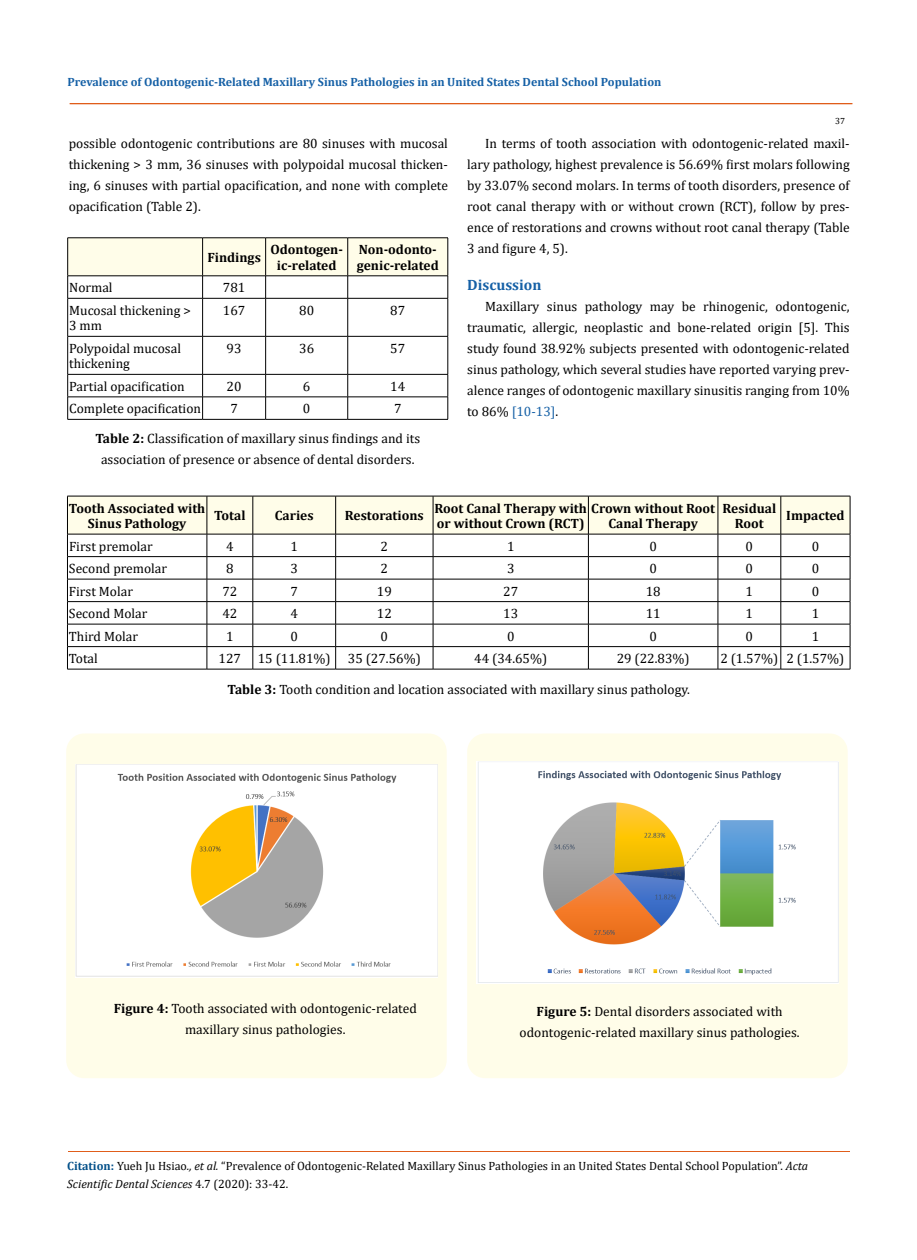
<style>
.page{position:relative;width:917px;height:1260px;background:#fff}
.page>*{position:absolute;margin:0;border:0;box-sizing:border-box;transform-origin:0 0}
.t1{font:700 15px "Cambria";color:#1560a6}
.t2{font:13.5px/21px "Cambria";color:#000;text-align:justify}
.t3{font:700 13.5px/15.6px "Cambria";color:#000;text-align:center}
.t4{font:12px/18px "Cambria";color:#000}
.t5{font:700 12px "Cambria";color:#1560a6}
.t6{font:9px "Cambria";color:#000}
.s1{font-weight:700}
.s2{color:#1560a6}
.s3{font-weight:700;color:#035089}
.s4{font-style:italic}
</style>
<div class="page">
<svg style="left:67px;top:238px;width:381px;height:60px"></svg>
<hr style="left:67px;top:298px;width:135px;height:1px;background:#000">
<hr style="left:67px;top:299px;width:1px;height:37px;background:#000">
<hr style="left:202px;top:298px;width:64px;height:1px;background:#000">
<hr style="left:202px;top:299px;width:1px;height:37px;background:#000">
<hr style="left:266px;top:298px;width:82px;height:1px;background:#000">
<hr style="left:265px;top:299px;width:1px;height:37px;background:#000">
<hr style="left:348px;top:298px;width:100px;height:1px;background:#000">
<hr style="left:347px;top:299px;width:1px;height:37px;background:#000">
<hr style="left:447px;top:299px;width:1px;height:37px;background:#000">
<hr style="left:67px;top:336px;width:135px;height:1px;background:#000">
<hr style="left:67px;top:337px;width:1px;height:37px;background:#000">
<hr style="left:202px;top:336px;width:64px;height:1px;background:#000">
<hr style="left:202px;top:337px;width:1px;height:37px;background:#000">
<hr style="left:266px;top:336px;width:82px;height:1px;background:#000">
<hr style="left:265px;top:337px;width:1px;height:37px;background:#000">
<hr style="left:348px;top:336px;width:100px;height:1px;background:#000">
<hr style="left:347px;top:337px;width:1px;height:37px;background:#000">
<hr style="left:447px;top:337px;width:1px;height:37px;background:#000">
<hr style="left:67px;top:374px;width:135px;height:1px;background:#000">
<hr style="left:202px;top:374px;width:64px;height:1px;background:#000">
<hr style="left:266px;top:374px;width:82px;height:1px;background:#000">
<hr style="left:348px;top:374px;width:100px;height:1px;background:#000">
<hr style="left:67px;top:397px;width:135px;height:1px;background:#000">
<svg style="left:67px;top:375px;width:1px;height:44px"></svg>
<hr style="left:202px;top:397px;width:64px;height:1px;background:#000">
<svg style="left:202px;top:375px;width:1px;height:44px"></svg>
<hr style="left:266px;top:397px;width:82px;height:1px;background:#000">
<svg style="left:265px;top:375px;width:1px;height:44px"></svg>
<hr style="left:348px;top:397px;width:100px;height:1px;background:#000">
<svg style="left:347px;top:375px;width:1px;height:44px"></svg>
<svg style="left:447px;top:375px;width:1px;height:44px"></svg>
<hr style="left:67px;top:419px;width:135px;height:1px;background:#000">
<hr style="left:202px;top:419px;width:64px;height:1px;background:#000">
<hr style="left:266px;top:419px;width:82px;height:1px;background:#000">
<hr style="left:348px;top:419px;width:100px;height:1px;background:#000">
<svg style="left:67px;top:496px;width:783px;height:173px"></svg>
<hr style="left:67px;top:669px;width:140px;height:1px;background:#000">
<hr style="left:207px;top:669px;width:46px;height:1px;background:#000">
<hr style="left:253px;top:669px;width:82px;height:1px;background:#000">
<hr style="left:335px;top:669px;width:98px;height:1px;background:#000">
<hr style="left:433px;top:669px;width:155px;height:1px;background:#000">
<hr style="left:588px;top:669px;width:130px;height:1px;background:#000">
<hr style="left:718px;top:669px;width:62px;height:1px;background:#000">
<hr style="left:780px;top:669px;width:70px;height:1px;background:#000">
<div style="left:66px;top:734px;width:380px;height:344px;background:#fffde9;border-radius:18px"></div>
<img style="left:75px;top:764px;width:363px;height:214px">
<div style="left:467px;top:734px;width:380px;height:344px;background:#fffde9;border-radius:18px"></div>
<img style="left:476px;top:761px;width:362px;height:223px">
<hr style="left:70px;top:104px;width:782px;height:1px;background:#e05d1a">
<div style="left:70px;top:103px;width:782px;height:1px;border:1px solid #e05d1a"></div>
<hr style="left:68px;top:1152px;width:781px;height:1px;background:#e05d1a">
<p class="t5" style="left:67px;top:73px;width:595px">Prevalence of Odontogenic-Related Maxillary Sinus Pathologies in an United States Dental School Population</p>
<p class="t6" style="left:835px;top:115px;width:11px">37</p>
<p class="t2" style="left:69px;top:133px;width:381px">possible odontogenic contributions are 80 sinuses with mucosal thickening &gt; 3 mm, 36 sinuses with polypoidal mucosal thicken&shy;ing, 6 sinuses with partial opacification, and none with complete opacification (Table 2).</p>
<p class="t3" style="left:207px;top:249px;width:55px">Findings</p>
<p class="t3" style="left:270px;top:242px;width:74px">Odontogen&shy;ic-related</p>
<p class="t3" style="left:357px;top:242px;width:84px;text-align:left">Non-odonto&shy;genic-related</p>
<p class="t2" style="left:69px;top:277px;width:45px">Normal</p>
<p class="t2" style="left:223px;top:277px;width:24px">781</p>
<p class="t2" style="left:69px;top:302px;width:123px;line-height:15.6px">Mucosal thickening &gt;<br>3 mm</p>
<p class="t2" style="left:223px;top:300px;width:24px">167</p>
<p class="t2" style="left:299px;top:300px;width:16px">80</p>
<p class="t2" style="left:390px;top:300px;width:16px">87</p>
<p class="t2" style="left:69px;top:340px;width:113px;line-height:15.5px">Polypoidal mucosal thickening</p>
<p class="t2" style="left:227px;top:338px;width:16px">93</p>
<p class="t2" style="left:299px;top:338px;width:16px">36</p>
<p class="t2" style="left:390px;top:338px;width:16px">57</p>
<p class="t2" style="left:69px;top:376px;width:117px">Partial opacification</p>
<p class="t2" style="left:227px;top:376px;width:16px">20</p>
<p class="t2" style="left:303px;top:376px;width:9px">6</p>
<p class="t2" style="left:390px;top:376px;width:16px">14</p>
<p class="t2" style="left:69px;top:398px;width:133px">Complete opacification</p>
<p class="t2" style="left:230px;top:398px;width:9px">7</p>
<p class="t2" style="left:303px;top:398px;width:9px">0</p>
<p class="t2" style="left:394px;top:398px;width:9px">7</p>
<p class="t2" style="left:95px;top:428px;width:326px;text-align:center"><span class="s1">Table 2:</span> Classification of maxillary sinus findings and its association of presence or absence of dental disorders.</p>
<p class="t2" style="left:467px;top:133px;width:384px;text-indent:18px">In terms of tooth association with odontogenic-related maxil&shy;lary pathology, highest prevalence is 56.69% first molars following by 33.07% second molars. In terms of tooth disorders, presence of root canal therapy with or without crown (RCT), follow by pres&shy;ence of restorations and crowns without root canal therapy (Table 3 and figure 4, 5).</p>
<p class="t1" style="left:467px;top:274px;width:76px">Discussion</p>
<p class="t2" style="left:467px;top:295px;width:384px;text-indent:18px">Maxillary sinus pathology may be rhinogenic, odontogenic, traumatic, allergic, neoplastic and bone-related origin [5]. This study found 38.92% subjects presented with odontogenic-related sinus pathology, which several studies have reported varying prev&shy;alence ranges of odontogenic maxillary sinusitis ranging from 10% to 86% <span class="s2">[10-13]</span>.</p>
<p class="t3" style="left:69px;top:500px;width:138px">Tooth Associated with<br>Sinus Pathology</p>
<p class="t3" style="left:214px;top:508px;width:33px">Total</p>
<p class="t3" style="left:275px;top:508px;width:40px">Caries</p>
<p class="t3" style="left:345px;top:508px;width:80px">Restorations</p>
<p class="t3" style="left:434px;top:500px;width:282px;text-align:left">Root Canal Therapy with Crown without Root or without Crown (RCT)</p>
<p class="t3" style="left:722px;top:500px;width:55px">Residual<br>Root</p>
<p class="t3" style="left:786px;top:508px;width:60px">Impacted</p>
<p class="t3" style="left:608px;top:515px;width:91px">Canal Therapy</p>
<p class="t2" style="left:69px;top:535px;width:85px">First premolar</p>
<p class="t2" style="left:226px;top:535px;width:9px">4</p>
<p class="t2" style="left:290px;top:535px;width:9px">1</p>
<p class="t2" style="left:380px;top:535px;width:9px">2</p>
<p class="t2" style="left:507px;top:535px;width:9px">1</p>
<p class="t2" style="left:649px;top:535px;width:9px">0</p>
<p class="t2" style="left:745px;top:535px;width:9px">0</p>
<p class="t2" style="left:811px;top:535px;width:9px">0</p>
<p class="t2" style="left:69px;top:558px;width:100px">Second premolar</p>
<p class="t2" style="left:226px;top:558px;width:9px">8</p>
<p class="t2" style="left:290px;top:558px;width:9px">3</p>
<p class="t2" style="left:380px;top:558px;width:9px">2</p>
<p class="t2" style="left:507px;top:558px;width:9px">3</p>
<p class="t2" style="left:649px;top:558px;width:9px">0</p>
<p class="t2" style="left:745px;top:558px;width:9px">0</p>
<p class="t2" style="left:811px;top:558px;width:9px">0</p>
<p class="t2" style="left:69px;top:580px;width:65px">First Molar</p>
<p class="t2" style="left:222px;top:580px;width:16px">72</p>
<p class="t2" style="left:290px;top:580px;width:9px">7</p>
<p class="t2" style="left:377px;top:580px;width:16px">19</p>
<p class="t2" style="left:503px;top:580px;width:16px">27</p>
<p class="t2" style="left:645px;top:580px;width:16px">18</p>
<p class="t2" style="left:745px;top:580px;width:9px">1</p>
<p class="t2" style="left:811px;top:580px;width:9px">0</p>
<p class="t2" style="left:69px;top:603px;width:80px">Second Molar</p>
<p class="t2" style="left:222px;top:603px;width:16px">42</p>
<p class="t2" style="left:290px;top:603px;width:9px">4</p>
<p class="t2" style="left:377px;top:603px;width:16px">12</p>
<p class="t2" style="left:503px;top:603px;width:16px">13</p>
<p class="t2" style="left:645px;top:603px;width:16px">11</p>
<p class="t2" style="left:745px;top:603px;width:9px">1</p>
<p class="t2" style="left:811px;top:603px;width:9px">1</p>
<p class="t2" style="left:69px;top:625px;width:71px">Third Molar</p>
<p class="t2" style="left:226px;top:625px;width:9px">1</p>
<p class="t2" style="left:290px;top:625px;width:9px">0</p>
<p class="t2" style="left:380px;top:625px;width:9px">0</p>
<p class="t2" style="left:507px;top:625px;width:9px">0</p>
<p class="t2" style="left:649px;top:625px;width:9px">0</p>
<p class="t2" style="left:745px;top:625px;width:9px">0</p>
<p class="t2" style="left:811px;top:625px;width:9px">1</p>
<p class="t2" style="left:69px;top:648px;width:30px">Total</p>
<p class="t2" style="left:219px;top:648px;width:114px">127 15 (11.81%)</p>
<p class="t2" style="left:348px;top:648px;width:74px">35 (27.56%)</p>
<p class="t2" style="left:474px;top:648px;width:74px">44 (34.65%)</p>
<p class="t2" style="left:616px;top:648px;width:74px">29 (22.83%)</p>
<p class="t2" style="left:720px;top:648px;width:126px">2 (1.57%) 2 (1.57%)</p>
<p class="t2" style="left:227px;top:678px;width:464px"><span class="s1">Table 3:</span> Tooth condition and location associated with maxillary sinus pathology.</p>
<p class="t2" style="left:114px;top:998px;width:304px;text-align:center"><span class="s1">Figure 4:</span> Tooth associated with odontogenic-related maxillary sinus pathologies.</p>
<p class="t2" style="left:519px;top:1001px;width:282px;text-align:center"><span class="s1">Figure 5:</span> Dental disorders associated with odontogenic-related maxillary sinus pathologies.</p>
<p class="t4" style="left:67px;top:1157px;width:742px"><span class="s3">Citation:</span> Yueh Ju Hsiao<span class="s4">., et al.</span> “Prevalence of Odontogenic-Related Maxillary Sinus Pathologies in an United States Dental School Population”. <span class="s4">Acta<br>Scientific Dental Sciences</span> 4.7 (2020): 33-42.</p>
</div>
